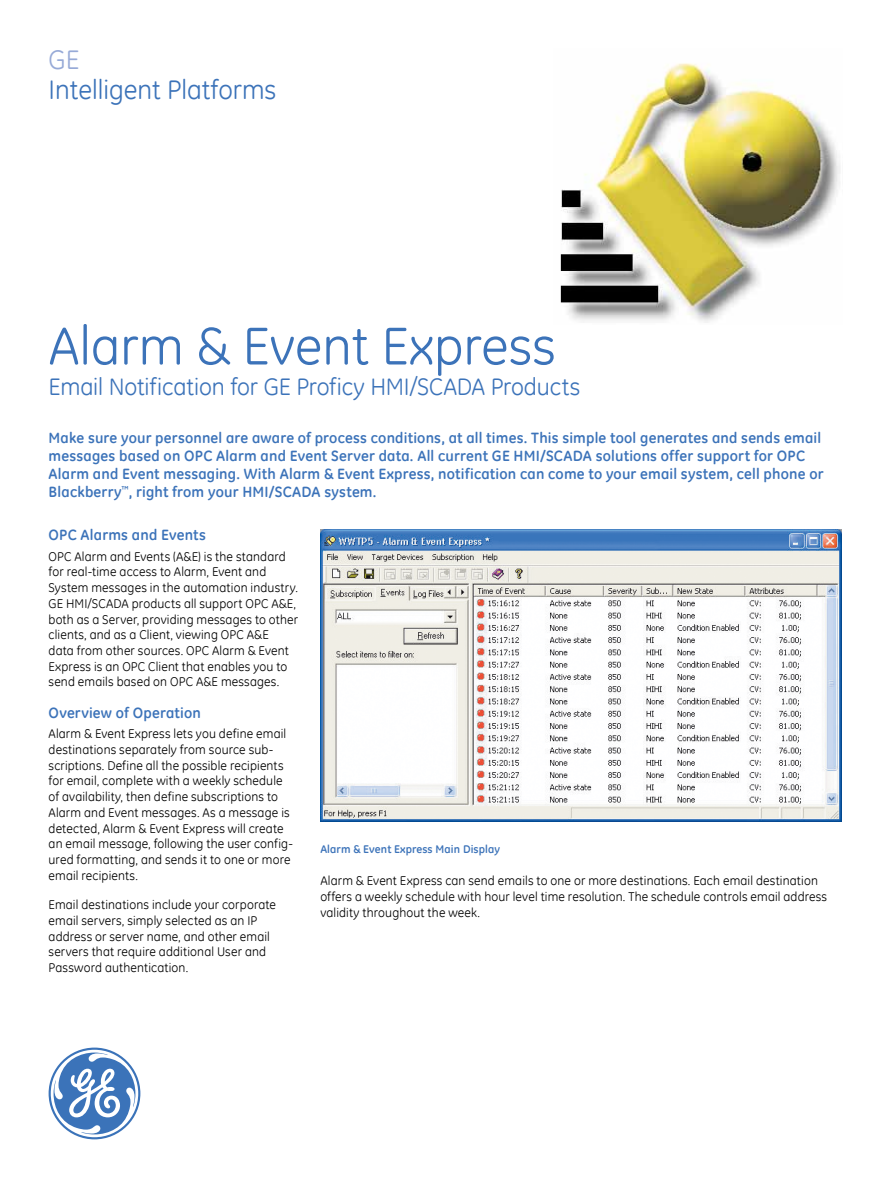
<style>
.page{position:relative;width:891px;height:1188px;background:#fff}
.page>*{position:absolute;margin:0;border:0;box-sizing:border-box;transform-origin:0 0}
.t1{font:54px "GE Inspira";color:#3c73b9}
.t2{font:27px "GE Inspira";color:#3c73b9}
.t3{font:27px "GE Inspira";color:#97aad7}
.t4{font:24px "GE Inspira";letter-spacing:-.005em;color:#3c73b9}
.t5{font:700 15px/18px "GE Inspira";letter-spacing:.01em;color:#3c73b9}
.t6{font:12.75px/15.8px "GE Inspira";letter-spacing:.01em;color:#000}
.t7{font:700 11.25px "GE Inspira";letter-spacing:.01em;color:#3c73b9}
</style>
<div class="page">
<svg style="left:49px;top:1048px;width:91px;height:91px"></svg>
<img style="left:560px;top:63px;width:280px;height:260px">
<img style="left:320px;top:529px;width:522px;height:292px">
<h2 class="t3" style="left:49px;top:42px;width:32px">GE</h2>
<h2 class="t2" style="left:49px;top:72px;width:229px">Intelligent Platforms</h2>
<h1 class="t1" style="left:49px;top:311px;width:509px">Alarm &amp; Event Express</h1>
<h3 class="t4" style="left:49px;top:371px;width:533px">Email Notification for GE Proficy HMI/SCADA Products</h3>
<p class="t5" style="left:49px;top:429px;width:777px">Make sure your personnel are aware of process conditions, at all times. This simple tool generates and sends email messages based on OPC Alarm and Event Server data. All current GE HMI/SCADA solutions offer support for OPC Alarm and Event messaging. With Alarm &amp; Event Express, notification can come to your email system, cell phone or Blackberry<sup>™</sup>, right from your HMI/SCADA system.</p>
<p class="t5" style="left:49px;top:526px;width:159px">OPC Alarms and Events</p>
<p class="t6" style="left:49px;top:548px;width:251px">OPC Alarm and Events (A&amp;E) is the standard for real-time access to Alarm, Event and System messages in the automation industry.<br>GE HMI/SCADA products all support OPC A&amp;E, both as a Server, providing messages to other clients, and as a Client, viewing OPC A&amp;E<br>data from other sources. OPC Alarm &amp; Event Express is an OPC Client that enables you to send emails based on OPC A&amp;E messages.</p>
<p class="t5" style="left:49px;top:704px;width:154px">Overview of Operation</p>
<p class="t6" style="left:49px;top:726px;width:246px">Alarm &amp; Event Express lets you define email destinations separately from source sub&shy;scriptions. Define all the possible recipients for email, complete with a weekly schedule of availability, then define subscriptions to Alarm and Event messages. As a message is detected, Alarm &amp; Event Express will create an email message, following the user config&shy;ured formatting, and sends it to one or more email recipients.</p>
<p class="t6" style="left:49px;top:896px;width:229px">Email destinations include your corporate email servers, simply selected as an IP address or server name, and other email servers that require additional User and Password authentication.</p>
<p class="t7" style="left:320px;top:841px;width:181px">Alarm &amp; Event Express Main Display</p>
<p class="t6" style="left:320px;top:873px;width:508px">Alarm &amp; Event Express can send emails to one or more destinations. Each email destination offers a weekly schedule with hour level time resolution. The schedule controls email address validity throughout the week.</p>
</div>
